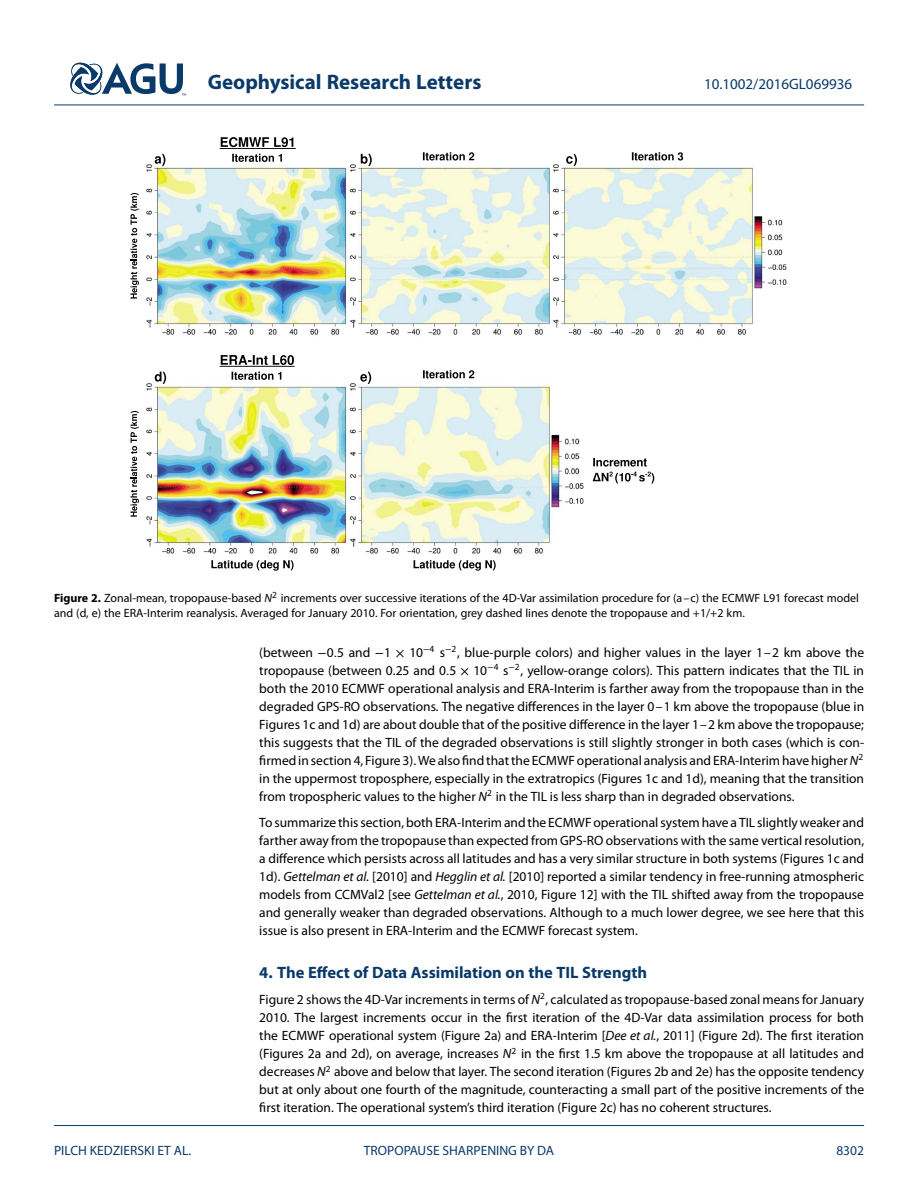
<style>
.page{position:relative;width:918px;height:1188px;background:#fff}
.page>*{position:absolute;margin:0;border:0;box-sizing:border-box;transform-origin:0 0}
.t1{font:700 21px "Myriad Pro";color:#0a3a69}
.t2{font:700 16.5px "Myriad Pro";color:#0a3a69}
.t3{font:15px "Myriad Pro";color:#0a3a69}
.t4{font:13.5px/18.1px "Myriad Pro";color:#000;text-align:justify}
.t5{font:13.5px "Myriad Pro";color:#0a3a69}
.t6{font:12px/15px "Myriad Pro";color:#000}
.s1{font-weight:700}
.s2{font-style:italic}
.s3{font-family:"STIX Math"}
.s4{font-family:"STIX Math";font-style:italic}
</style>
<div class="page">
<svg style="left:70px;top:62px;width:116px;height:34px"></svg>
<hr style="left:54px;top:105px;width:810px;height:1px;background:#0a3a69">
<img style="left:146px;top:164px;width:641px;height:390px">
<svg style="left:221px;top:137px;width:72px;height:10px"></svg>
<hr style="left:220px;top:148px;width:76px;height:1px;background:#111415">
<svg style="left:232px;top:154px;width:50px;height:8px"></svg>
<svg style="left:131px;top:193px;width:8px;height:106px"></svg>
<svg style="left:131px;top:411px;width:8px;height:106px"></svg>
<svg style="left:211px;top:560px;width:83px;height:11px"></svg>
<svg style="left:423px;top:152px;width:51px;height:9px"></svg>
<svg style="left:414px;top:560px;width:82px;height:11px"></svg>
<svg style="left:593px;top:458px;width:61px;height:26px"></svg>
<svg style="left:632px;top:152px;width:51px;height:9px"></svg>
<svg style="left:221px;top:355px;width:73px;height:10px"></svg>
<hr style="left:220px;top:366px;width:75px;height:1px;background:#111415">
<svg style="left:232px;top:372px;width:49px;height:8px"></svg>
<svg style="left:423px;top:370px;width:51px;height:8px"></svg>
<svg style="left:155px;top:154px;width:10px;height:12px"></svg>
<svg style="left:361px;top:154px;width:11px;height:12px"></svg>
<svg style="left:566px;top:154px;width:11px;height:12px"></svg>
<svg style="left:155px;top:372px;width:11px;height:12px"></svg>
<svg style="left:360px;top:372px;width:11px;height:12px"></svg>
<hr style="left:54px;top:1125px;width:810px;height:1px;background:#0a3a69">
<h1 class="t1" style="left:208px;top:73px;width:275px">Geophysical Research Letters</h1>
<p class="t3" style="left:704px;top:78px;width:150px">10.1002/2016GL069936</p>
<p class="t6" style="left:54px;top:591px;width:806px"><span class="s1">Figure 2.</span> Zonal-mean, tropopause-based <span class="s2">N</span><sup>2</sup> increments over successive iterations of the 4D-Var assimilation procedure for (a–c) the ECMWF L91 forecast model and (d, e) the ERA-Interim reanalysis. Averaged for January 2010. For orientation, grey dashed lines denote the tropopause and +1/+2 km.</p>
<p class="t4" style="left:259px;top:644px;width:606px">(between <span class="s3">−</span>0<span class="s4">.</span>5 and <span class="s3">−</span>1 <span class="s3">×</span> 10<sup>−</sup><sup>4</sup> s<sup>−</sup><sup>2</sup>, blue-purple colors) and higher values in the layer 1–2 km above the tropopause (between 0.25 and 0<span class="s4">.</span>5 <span class="s3">×</span> 10<sup>−</sup><sup>4</sup> s<sup>−</sup><sup>2</sup>, yellow-orange colors). This pattern indicates that the TIL in both the 2010 ECMWF operational analysis and ERA-Interim is farther away from the tropopause than in the degraded GPS-RO observations. The negative differences in the layer 0–1 km above the tropopause (blue in Figures 1c and 1d) are about double that of the positive difference in the layer 1–2 km above the tropopause; this suggests that the TIL of the degraded observations is still slightly stronger in both cases (which is con&shy;firmed in section 4, Figure 3). We also find that the ECMWF operational analysis and ERA-Interim have higher<span class="s2">N</span><sup>2 </sup>in the uppermost troposphere, especially in the extratropics (Figures 1c and 1d), meaning that the transition from tropospheric values to the higher <span class="s2">N</span><sup>2</sup> in the TIL is less sharp than in degraded observations.</p>
<p class="t4" style="left:259px;top:814px;width:606px">To summarize this section, both ERA-Interim and the ECMWF operational system have a TIL slightly weaker and farther away from the tropopause than expected from GPS-RO observations with the same vertical resolution, a difference which persists across all latitudes and has a very similar structure in both systems (Figures 1c and 1d). <span class="s2">Gettelman et al.</span> [2010] and <span class="s2">Hegglin et al.</span> [2010] reported a similar tendency in free-running atmospheric models from CCMVal2 [see <span class="s2">Gettelman et al.</span>, 2010, Figure 12] with the TIL shifted away from the tropopause and generally weaker than degraded observations. Although to a much lower degree, we see here that this issue is also present in ERA-Interim and the ECMWF forecast system.</p>
<p class="t2" style="left:259px;top:967px;width:389px">4. The Effect of Data Assimilation on the TIL Strength</p>
<p class="t4" style="left:259px;top:991px;width:606px">Figure 2 shows the 4D-Var increments in terms of <span class="s2">N</span><sup>2</sup>, calculated as tropopause-based zonal means for January 2010. The largest increments occur in the first iteration of the 4D-Var data assimilation process for both the ECMWF operational system (Figure 2a) and ERA-Interim [<span class="s2">Dee et al.</span>, 2011] (Figure 2d). The first iteration (Figures 2a and 2d), on average, increases <span class="s2">N</span><sup>2</sup> in the first 1.5 km above the tropopause at all latitudes and decreases <span class="s2">N</span><sup>2</sup> above and below that layer. The second iteration (Figures 2b and 2e) has the opposite tendency but at only about one fourth of the magnitude, counteracting a small part of the positive increments of the first iteration. The operational system’s third iteration (Figure 2c) has no coherent structures.</p>
<p class="t5" style="left:54px;top:1145px;width:139px">PILCH KEDZIERSKI ET AL.</p>
<p class="t5" style="left:364px;top:1145px;width:192px">TROPOPAUSE SHARPENING BY DA</p>
<p class="t5" style="left:836px;top:1145px;width:29px">8302</p>
</div>
